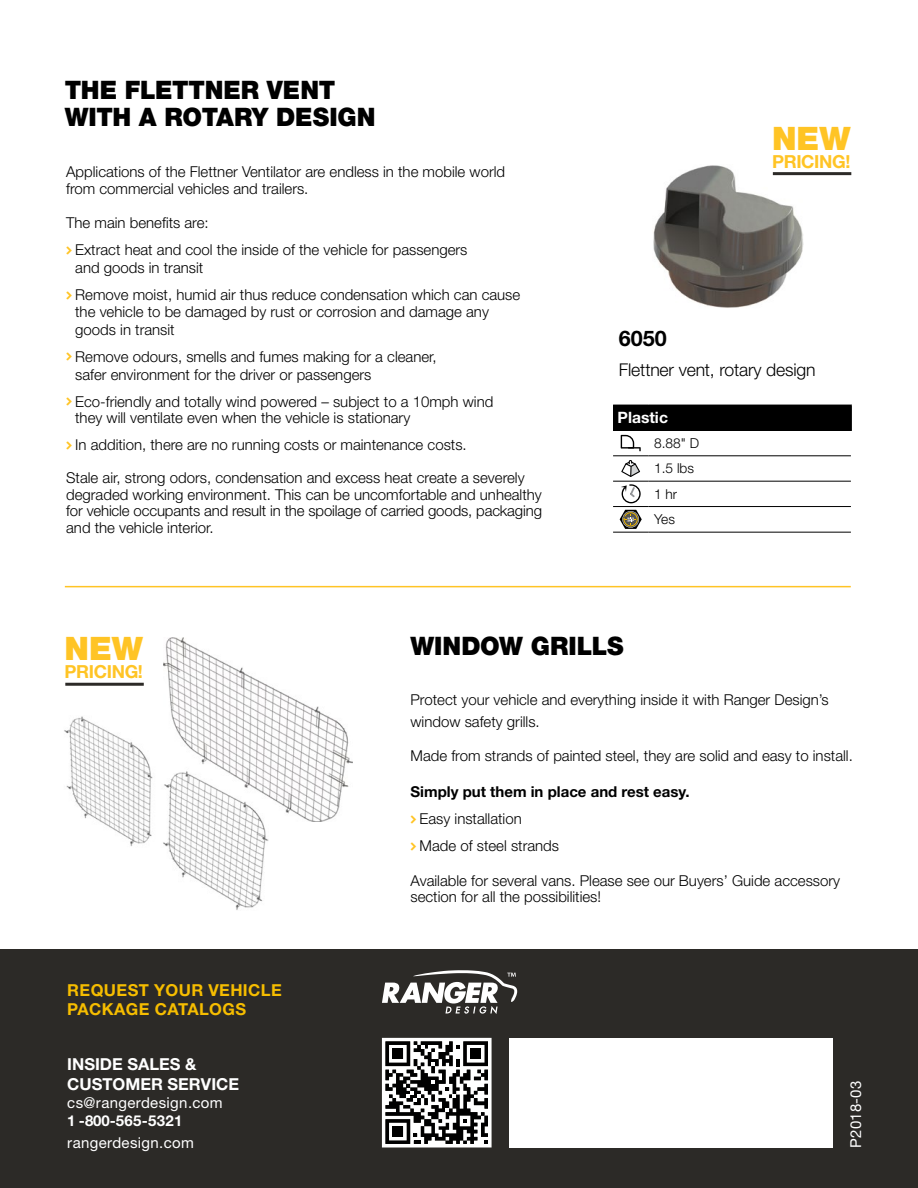
<style>
.page{position:relative;width:918px;height:1188px;background:#fff}
.page>*{position:absolute;margin:0;border:0;box-sizing:border-box;transform-origin:0 0}
.t1{font:900 32.4px "Helvetica Neue LT Std";color:#ffc425}
.t2{font:900 25.5px/27px "Helvetica Neue LT Std";letter-spacing:-.005em;color:#000}
.t3{font:700 21.6px "Helvetica Neue LT Std";color:#000}
.t4{font:700 18px "Helvetica Neue LT Std";letter-spacing:-.02em;color:#ffc425}
.t5{font:300 17.55px "Helvetica Neue LT Std";letter-spacing:-.01em;color:#000}
.t6{font:700 16.5px/19.8px "Helvetica Neue LT Std";letter-spacing:.025em;color:#f6bd00}
.t7{font:700 16.5px/19.8px "Helvetica Neue LT Std";color:#fff}
.t8{font:700 15.6px "Helvetica Neue LT Std";color:#fff}
.t9{font:300 15px/16.5px "Helvetica Neue LT Std";color:#000}
.t10{font:15px "Helvetica Neue LT Std";letter-spacing:.025em;color:#fff}
.t11{font:700 15px "Helvetica Neue LT Std";color:#000}
.t12{font:700 15px "Helvetica Neue LT Std";letter-spacing:.02em;color:#fff}
.t13{font:300 13.65px/25.3px "Helvetica Neue LT Std";color:#000}
</style>
<div class="page">
<div style="left:0;top:950px;width:918px;height:238px;background:#2c2a27"></div>
<svg style="left:382px;top:1038px;width:110px;height:110px;background:#8a8a8a"></svg>
<div style="left:393px;top:1048px;width:10px;height:11px;background:#000"></div>
<div style="left:470px;top:1048px;width:11px;height:11px;background:#000"></div>
<div style="left:393px;top:1126px;width:10px;height:11px;background:#000"></div>
<div style="left:509px;top:1038px;width:324px;height:110px;background:#fff"></div>
<div style="left:613px;top:405px;width:238px;height:25px;background:#000"></div>
<hr style="left:850px;top:405px;width:2px;height:25px;background:#000">
<hr style="left:613px;top:430px;width:35px;height:1px;background:#000">
<hr style="left:648px;top:430px;width:204px;height:1px;background:#000">
<hr style="left:613px;top:456px;width:35px;height:1px;background:#000">
<hr style="left:648px;top:456px;width:203px;height:1px;background:#000">
<hr style="left:613px;top:481px;width:35px;height:1px;background:#000">
<hr style="left:648px;top:481px;width:203px;height:1px;background:#000">
<hr style="left:613px;top:506px;width:35px;height:1px;background:#000">
<hr style="left:648px;top:506px;width:203px;height:1px;background:#000">
<hr style="left:613px;top:532px;width:35px;height:1px;background:#000">
<hr style="left:648px;top:532px;width:203px;height:1px;background:#000">
<img style="left:653px;top:165px;width:150px;height:143px">
<svg style="left:621px;top:435px;width:20px;height:16px"></svg>
<svg style="left:621px;top:460px;width:19px;height:17px"></svg>
<svg style="left:621px;top:484px;width:20px;height:19px"></svg>
<svg style="left:620px;top:510px;width:22px;height:19px"></svg>
<img style="left:164px;top:637px;width:189px;height:184px">
<img style="left:64px;top:715px;width:205px;height:195px">
<hr style="left:773px;top:172px;width:78px;height:3px;background:#2c2a27">
<hr style="left:65px;top:586px;width:786px;height:1px;background:#ffc425">
<hr style="left:65px;top:683px;width:79px;height:3px;background:#2c2a27">
<svg style="left:382px;top:970px;width:135px;height:44px"></svg>
<h2 class="t2" style="left:65px;top:77px;width:312px">THE FLETTNER VENT<br>WITH A ROTARY DESIGN</h2>
<p class="t9" style="left:66px;top:163px;width:440px">Applications of the Flettner Ventilator are endless in the mobile world from commercial vehicles and trailers.</p>
<p class="t9" style="left:75px;top:209px;width:394px;line-height:27px;text-indent:-9px">The main benefits are:<br>Extract heat and cool the inside of the vehicle for passengers</p>
<p class="t9" style="left:75px;top:254px;width:447px;line-height:27px">and goods in transit<br>Remove moist, humid air thus reduce condensation which can cause</p>
<p class="t9" style="left:75px;top:302px;width:415px;line-height:18px">the vehicle to be damaged by rust or corrosion and damage any goods in transit</p>
<p class="t9" style="left:75px;top:347px;width:363px;line-height:18px">Remove odours, smells and fumes making for a cleaner, safer environment for the driver or passengers</p>
<p class="t9" style="left:75px;top:393px;width:420px">Eco-friendly and totally wind powered – subject to a 10mph wind they will ventilate even when the vehicle is stationary</p>
<p class="t9" style="left:75px;top:436px;width:393px">In addition, there are no running costs or maintenance costs.</p>
<p class="t9" style="left:66px;top:469px;width:477px">Stale air, strong odors, condensation and excess heat create a severely degraded working environment. This can be uncomfortable and unhealthy for vehicle occupants and result in the spoilage of carried goods, packaging and the vehicle interior.</p>
<h1 class="t1" style="left:772px;top:119px;width:80px">NEW</h1>
<p class="t4" style="left:772px;top:150px;width:80px">PRICING!</p>
<h3 class="t3" style="left:619px;top:325px;width:49px">6050</h3>
<p class="t5" style="left:619px;top:359px;width:198px">Flettner vent, rotary design</p>
<p class="t8" style="left:618px;top:408px;width:52px">Plastic</p>
<p class="t13" style="left:654px;top:430px;width:46px">8.88" D<br>1.5 lbs<br>1 hr<br>Yes</p>
<h1 class="t1" style="left:65px;top:629px;width:80px">NEW</h1>
<p class="t4" style="left:65px;top:661px;width:80px">PRICING!</p>
<p class="t6" style="left:67px;top:980px;width:216px">REQUEST YOUR VEHICLE<br>PACKAGE CATALOGS</p>
<p class="t7" style="left:67px;top:1054px;width:173px">INSIDE SALES &amp;<br>CUSTOMER SERVICE</p>
<p class="t10" style="left:67px;top:1093px;width:157px">cs@rangerdesign.com</p>
<p class="t12" style="left:67px;top:1111px;width:117px">1 -800-565-5321</p>
<p class="t10" style="left:67px;top:1134px;width:128px">rangerdesign.com</p>
<h2 class="t2" style="left:411px;top:633px;width:215px">WINDOW GRILLS</h2>
<p class="t9" style="left:411px;top:689px;width:420px;line-height:21.6px">Protect your vehicle and everything inside it with Ranger Design’s window safety grills.</p>
<p class="t9" style="left:411px;top:747px;width:444px">Made from strands of painted steel, they are solid and easy to install.</p>
<p class="t11" style="left:411px;top:783px;width:281px">Simply put them in place and rest easy.</p>
<p class="t9" style="left:420px;top:805px;width:141px;line-height:27px">Easy installation<br>Made of steel strands</p>
<p class="t9" style="left:411px;top:872px;width:431px">Available for several vans. Please see our Buyers’ Guide accessory section for all the possibilities!</p>
<p class="t10" style="left:847px;top:1148px;width:68px;rotate:-90deg">P2018-03</p>
</div>
